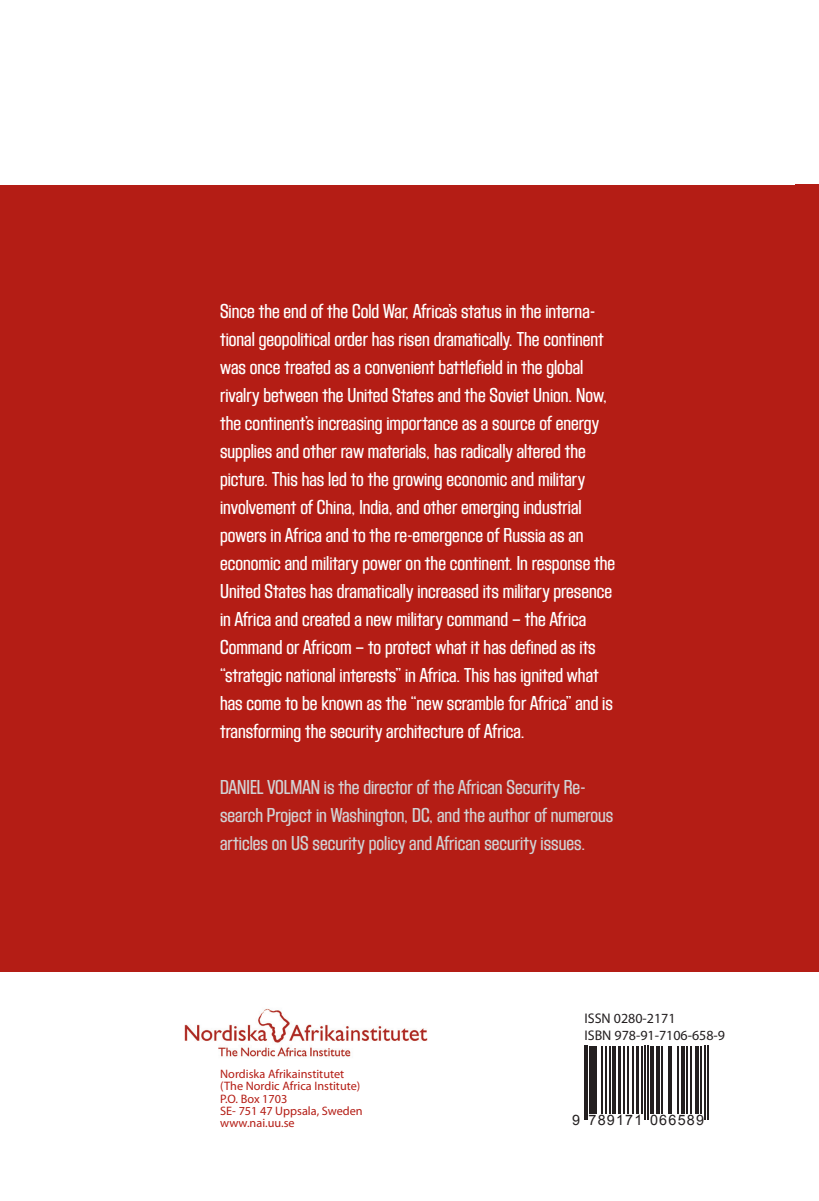
<style>
.page{position:relative;width:819px;height:1201px;background:#fff}
.page>*{position:absolute;margin:0;border:0;box-sizing:border-box;transform-origin:0 0}
.t1{font:21px/28px "Block Gothic Med Cond";color:#fff}
.t2{font:21px/28px "Block Gothic Med Cond";color:#d1d2d4}
.t3{font:14.35px "Arial";letter-spacing:.085em;color:#231f20}
.innehåll_rubbe{font:14px "Myriad Pro";color:#231f20}
.t4{font:12.25px "Myriad Pro";color:#b41d15}
</style>
<div class="page">
<div style="left:0;top:185px;width:819px;height:786px;background:#b41d15"></div>
<img style="left:184px;top:1008px;width:244px;height:49px">
<svg style="left:585px;top:1045px;width:124px;height:75px"></svg>
<hr style="left:584px;top:1045px;width:1px;height:75px;background:#231f20">
<hr style="left:586px;top:1045px;width:2px;height:75px;background:#231f20">
<hr style="left:589px;top:1045px;width:4px;height:68px;background:#231f20">
<hr style="left:594px;top:1045px;width:3px;height:68px;background:#231f20">
<hr style="left:601px;top:1045px;width:1px;height:68px;background:#231f20">
<hr style="left:605px;top:1045px;width:1px;height:68px;background:#231f20">
<hr style="left:609px;top:1045px;width:1px;height:68px;background:#231f20">
<svg style="left:611px;top:1045px;width:4px;height:68px"></svg>
<hr style="left:618px;top:1045px;width:2px;height:68px;background:#231f20">
<hr style="left:623px;top:1045px;width:1px;height:68px;background:#231f20">
<hr style="left:627px;top:1045px;width:1px;height:68px;background:#231f20">
<hr style="left:632px;top:1045px;width:1px;height:68px;background:#231f20">
<hr style="left:636px;top:1045px;width:3px;height:68px;background:#231f20">
<hr style="left:641px;top:1045px;width:2px;height:68px;background:#231f20">
<hr style="left:644px;top:1045px;width:1px;height:75px;background:#231f20">
<hr style="left:647px;top:1045px;width:1px;height:75px;background:#231f20">
<svg style="left:649px;top:1045px;width:4px;height:68px"></svg>
<hr style="left:656px;top:1045px;width:1px;height:68px;background:#231f20">
<hr style="left:658px;top:1045px;width:2px;height:68px;background:#231f20">
<hr style="left:661px;top:1045px;width:1px;height:68px;background:#231f20">
<hr style="left:668px;top:1045px;width:1px;height:68px;background:#231f20">
<hr style="left:670px;top:1045px;width:1px;height:68px;background:#231f20">
<hr style="left:677px;top:1045px;width:1px;height:68px;background:#231f20">
<hr style="left:681px;top:1045px;width:4px;height:68px;background:#231f20">
<hr style="left:686px;top:1045px;width:1px;height:68px;background:#231f20">
<hr style="left:690px;top:1045px;width:1px;height:68px;background:#231f20">
<hr style="left:695px;top:1045px;width:4px;height:68px;background:#231f20">
<hr style="left:700px;top:1045px;width:2px;height:68px;background:#231f20">
<hr style="left:704px;top:1045px;width:1px;height:75px;background:#231f20">
<hr style="left:707px;top:1045px;width:1px;height:75px;background:#231f20">
<p class="t1" style="left:220px;top:298px;width:397px">Since the end of the Cold War, Africa’s status in the interna&shy;tional geopolitical order has risen dramatically. The continent was once treated as a convenient battlefield in the global rivalry between the United States and the Soviet Union. Now, the continent’s increasing importance as a source of energy supplies and other raw materials, has radically altered the picture. This has led to the growing economic and military involvement of China, India, and other emerging industrial powers in Africa and to the re-emergence of Russia as an economic and military power on the continent. In response the United States has dramatically increased its military presence in Africa and created a new military command – the Africa Command or Africom – to protect what it has defined as its “strategic national interests” in Africa. This has ignited what has come to be known as the “new scramble for Africa” and is transforming the security architecture of Africa.</p>
<p class="t2" style="left:220px;top:774px;width:395px">DANIEL VOLMAN is the director of the African Security Re&shy;search Project in Washington, DC, and the author of numerous articles on US security policy and African security issues.</p>
<p class="innehåll_rubbe" style="left:584px;top:1010px;width:93px">ISSN 0280-2171</p>
<p class="innehåll_rubbe" style="left:584px;top:1026px;width:142px">ISBN 978-91-7106-658-9</p>
<p class="t4" style="left:220px;top:1066px;width:125px">Nordiska Afrikainstitutet</p>
<p class="t4" style="left:220px;top:1078px;width:142px">(The Nordic Africa Institute)</p>
<p class="t4" style="left:220px;top:1090px;width:69px">P.O. Box 1703</p>
<p class="t4" style="left:220px;top:1103px;width:144px">SE- 751 47 Uppsala, Sweden</p>
<p class="t4" style="left:220px;top:1115px;width:76px">www.nai.uu.se</p>
<p class="t3" style="left:572px;top:1112px;width:133px">9 789171 066589</p>
</div>
